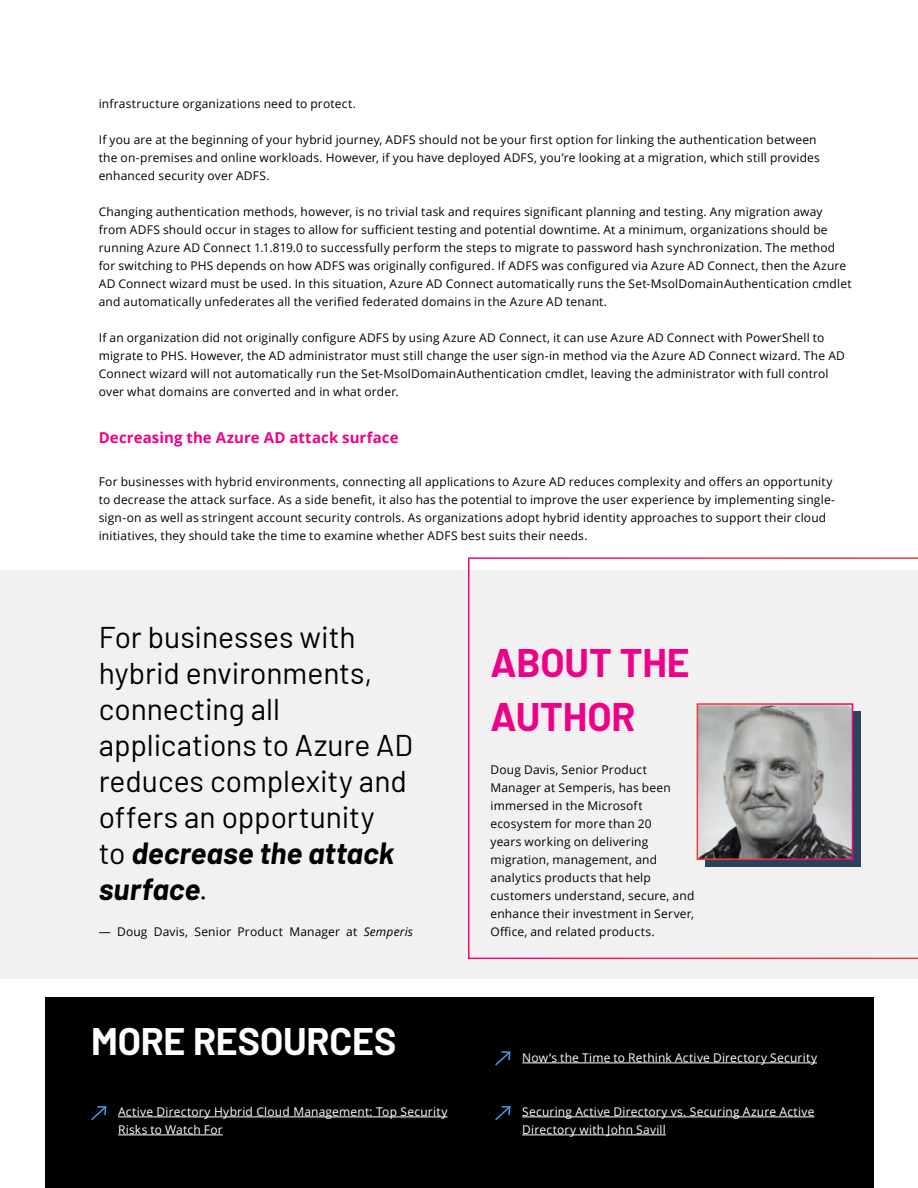
<style>
.page{position:relative;width:918px;height:1188px;background:#fff}
.page>*{position:absolute;margin:0;border:0;box-sizing:border-box;transform-origin:0 0}
.t1{font:700 39px/54px "Barlow";color:#ed0188}
.t2{font:700 37.5px "Barlow";letter-spacing:-.005em;color:#fff}
.t3{font:30px/36px "Barlow";color:#000}
.t4{font:700 15px "Open Sans";letter-spacing:.005em;color:#ed0188}
.t5{font:12px/18px "Open Sans";letter-spacing:.015em;color:#000}
.t6{font:12px/18px "Open Sans";letter-spacing:.02em;color:#fff}
.s1{font-weight:700;font-style:italic}
.s2{font-style:italic}
</style>
<div class="page">
<div style="left:0;top:571px;width:918px;height:408px;background:#f1f1f2"></div>
<div style="left:45px;top:998px;width:828px;height:190px;background:#000"></div>
<svg style="left:91px;top:1106px;width:16px;height:15px"></svg>
<hr style="left:118px;top:1117px;width:329px;height:1px;background:#fff">
<hr style="left:118px;top:1135px;width:105px;height:1px;background:#fff">
<svg style="left:495px;top:1106px;width:16px;height:15px"></svg>
<hr style="left:522px;top:1117px;width:293px;height:1px;background:#fff">
<hr style="left:522px;top:1135px;width:144px;height:1px;background:#fff">
<svg style="left:495px;top:1051px;width:16px;height:15px"></svg>
<hr style="left:522px;top:1063px;width:295px;height:1px;background:#fff">
<svg style="left:468px;top:557px;width:450px;height:402px"></svg>
<p class="t5" style="left:99px;top:94px;width:259px">infrastructure organizations need to protect.</p>
<p class="t5" style="left:99px;top:130px;width:723px">If you are at the beginning of your hybrid journey, ADFS should not be your first option for linking the authentication between the on-premises and online workloads. However, if you have deployed ADFS, you’re looking at a migration, which still provides enhanced security over ADFS.</p>
<p class="t5" style="left:99px;top:202px;width:754px">Changing authentication methods, however, is no trivial task and requires significant planning and testing. Any migration away from ADFS should occur in stages to allow for sufficient testing and potential downtime. At a minimum, organizations should be running Azure AD Connect 1.1.819.0 to successfully perform the steps to migrate to password hash synchronization. The method for switching to PHS depends on how ADFS was originally configured. If ADFS was configured via Azure AD Connect, then the Azure AD Connect wizard must be used. In this situation, Azure AD Connect automatically runs the Set-MsolDomainAuthentication cmdlet and automatically unfederates all the verified federated domains in the Azure AD tenant.</p>
<p class="t5" style="left:99px;top:328px;width:748px">If an organization did not originally configure ADFS by using Azure AD Connect, it can use Azure AD Connect with PowerShell to migrate to PHS. However, the AD administrator must still change the user sign-in method via the Azure AD Connect wizard. The AD Connect wizard will not automatically run the Set-MsolDomainAuthentication cmdlet, leaving the administrator with full control over what domains are converted and in what order.</p>
<p class="t4" style="left:99px;top:426px;width:301px">Decreasing the Azure AD attack surface</p>
<p class="t5" style="left:99px;top:472px;width:738px">For businesses with hybrid environments, connecting all applications to Azure AD reduces complexity and offers an opportunity to decrease the attack surface. As a side benefit, it also has the potential to improve the user experience by implementing single&shy;sign-on as well as stringent account security controls. As organizations adopt hybrid identity approaches to support their cloud initiatives, they should take the time to examine whether ADFS best suits their needs.</p>
<h3 class="t3" style="left:99px;top:617px;width:316px">For businesses with hybrid environments, connecting all applications to Azure AD reduces complexity and offers an opportunity<br>to <span class="s1">decrease the attack surface</span>.</h3>
<p class="t5" style="left:99px;top:922px;width:316px">— Doug Davis, Senior Product Manager at <span class="s2">Semperis</span></p>
<h2 class="t2" style="left:91px;top:1013px;width:307px">MORE RESOURCES</h2>
<h1 class="t1" style="left:490px;top:632px;width:201px">ABOUT THE<br>AUTHOR</h1>
<p class="t5" style="left:490px;top:760px;width:205px">Doug Davis, Senior Product<br>Manager at Semperis, has been immersed in the Microsoft ecosystem for more than 20<br>years working on delivering migration, management, and analytics products that help customers understand, secure, and enhance their investment in Server,<br>Office, and related products.</p>
<p class="t6" style="left:522px;top:1048px;width:296px">Now‘s the Time to Rethink Active Directory Security</p>
<p class="t6" style="left:118px;top:1102px;width:331px">Active Directory Hybrid Cloud Management: Top Security<br>Risks to Watch For</p>
<p class="t6" style="left:522px;top:1102px;width:294px">Securing Active Directory vs. Securing Azure Active<br>Directory with John Savill</p>
</div>
